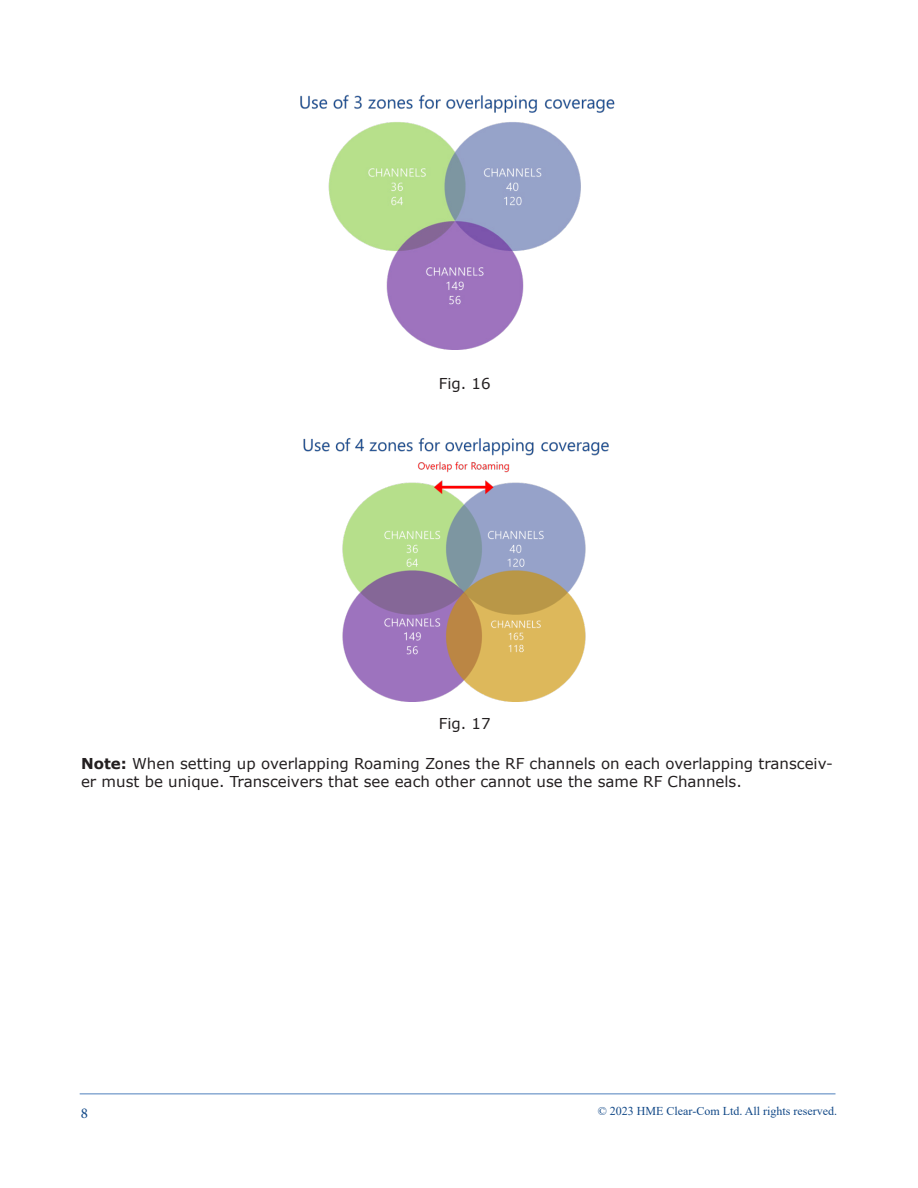
<style>
.page{position:relative;width:918px;height:1188px;background:#fff}
.page>*{position:absolute;margin:0;border:0;box-sizing:border-box;transform-origin:0 0}
.Body_Text{font:15px/18px "Verdana";color:#231f20}
.t1{font:15px "Minion Pro";color:#114887}
.t2{font:12px "Times New Roman";color:#114887}
.s1{font-weight:700}
</style>
<div class="page">
<hr style="left:80px;top:1094px;width:756px;height:1px;background:#4f81bd">
<img style="left:300px;top:94px;width:315px;height:256px">
<img style="left:303px;top:438px;width:306px;height:264px">
<p class="Body_Text" style="left:439px;top:375px;width:53px">Fig. 16</p>
<p class="Body_Text" style="left:439px;top:715px;width:53px">Fig. 17</p>
<p class="Body_Text" style="left:81px;top:754px;width:754px"><span class="s1">Note:</span> When setting up overlapping Roaming Zones the RF channels on each overlapping transceiv&shy;er must be unique. Transceivers that see each other cannot use the same RF Channels.</p>
<p class="t1" style="left:81px;top:1103px;width:9px">8</p>
<p class="t2" style="left:598px;top:1102px;width:241px">© 2023 HME Clear-Com Ltd. All rights reserved.</p>
</div>
